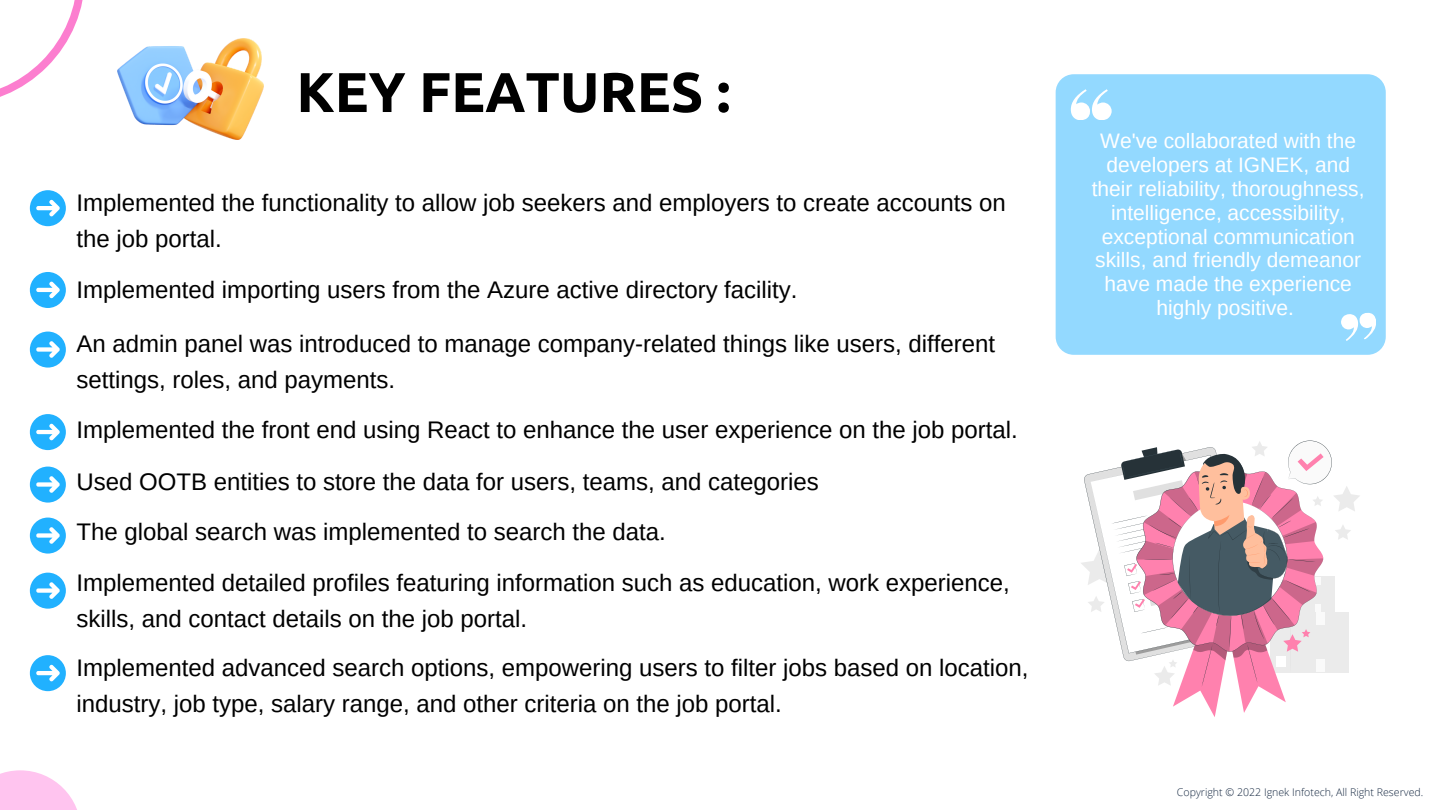
<style>
.page{position:relative;width:1440px;height:810px;background:#fff}
.page>*{position:absolute;margin:0;border:0;box-sizing:border-box;transform-origin:0 0}
.t1{font:700 56px "Ubuntu";color:#000}
.t2{font:24px/36px "Arimo";color:#000}
.t3{font:21px/23.8px "Arimo";color:#fff;text-align:center}
.t4{font:300 10.6px "Open Sans";color:#142740}
</style>
<div class="page">
<svg style="left:0;top:0;width:83px;height:97px"></svg>
<svg style="left:0;top:770px;width:77px;height:40px;fill:#ffc4ef"></svg>
<div style="left:1056px;top:74px;width:330px;height:281px;background:#93d9ff;border-radius:18px"></div>
<svg style="left:1071px;top:89px;width:40px;height:31px"></svg>
<svg style="left:1341px;top:312px;width:35px;height:29px"></svg>
<img style="left:118px;top:39px;width:145px;height:100px">
<svg style="left:1081px;top:441px;width:279px;height:276px"></svg>
<div style="left:30px;top:190px;width:36px;height:36px;background:#21b1ff;border-radius:50%"></div>
<svg style="left:36px;top:199px;width:24px;height:18px"></svg>
<div style="left:30px;top:272px;width:36px;height:36px;background:#21b1ff;border-radius:50%"></div>
<svg style="left:36px;top:281px;width:24px;height:18px"></svg>
<div style="left:30px;top:332px;width:36px;height:36px;background:#21b1ff;border-radius:50%"></div>
<svg style="left:36px;top:341px;width:24px;height:17px"></svg>
<div style="left:30px;top:414px;width:36px;height:36px;background:#21b1ff;border-radius:50%"></div>
<svg style="left:36px;top:423px;width:24px;height:18px"></svg>
<div style="left:30px;top:467px;width:36px;height:36px;background:#21b1ff;border-radius:50%"></div>
<svg style="left:36px;top:476px;width:24px;height:17px"></svg>
<div style="left:30px;top:518px;width:36px;height:36px;background:#21b1ff;border-radius:50%"></div>
<svg style="left:36px;top:527px;width:24px;height:17px"></svg>
<div style="left:30px;top:573px;width:36px;height:36px;background:#21b1ff;border-radius:50%"></div>
<svg style="left:36px;top:582px;width:24px;height:17px"></svg>
<div style="left:30px;top:655px;width:36px;height:36px;background:#21b1ff;border-radius:50%"></div>
<svg style="left:36px;top:664px;width:24px;height:18px"></svg>
<p class="t1" style="left:296px;top:60px;width:436px">KEY FEATURES :</p>
<p class="t2" style="left:76px;top:185px;width:931px">Implemented the functionality to allow job seekers and employers to create accounts on the job portal.</p>
<p class="t2" style="left:76px;top:272px;width:723px">Implemented importing users from the Azure active directory facility.</p>
<p class="t2" style="left:76px;top:326px;width:920px">An admin panel was introduced to manage company-related things like users, different settings, roles, and payments.</p>
<p class="t2" style="left:76px;top:412px;width:943px">Implemented the front end using React to enhance the user experience on the job portal.</p>
<p class="t2" style="left:76px;top:464px;width:744px">Used OOTB entities to store the data for users, teams, and categories</p>
<p class="t2" style="left:76px;top:514px;width:591px">The global search was implemented to search the data.</p>
<p class="t2" style="left:76px;top:565px;width:935px">Implemented detailed profiles featuring information such as education, work experience, skills, and contact details on the job portal.</p>
<p class="t2" style="left:76px;top:650px;width:953px">Implemented advanced search options, empowering users to filter jobs based on location, industry, job type, salary range, and other criteria on the job portal.</p>
<p class="t3" style="left:1092px;top:129px;width:274px">We've collaborated with the developers at IGNEK, and their reliability, thoroughness, intelligence, accessibility, exceptional communication skills, and friendly demeanor have made the experience highly positive.</p>
<p class="t4" style="left:1177px;top:784px;width:248px">Copyright © 2022 Ignek Infotech, All Right Reserved.</p>
</div>
